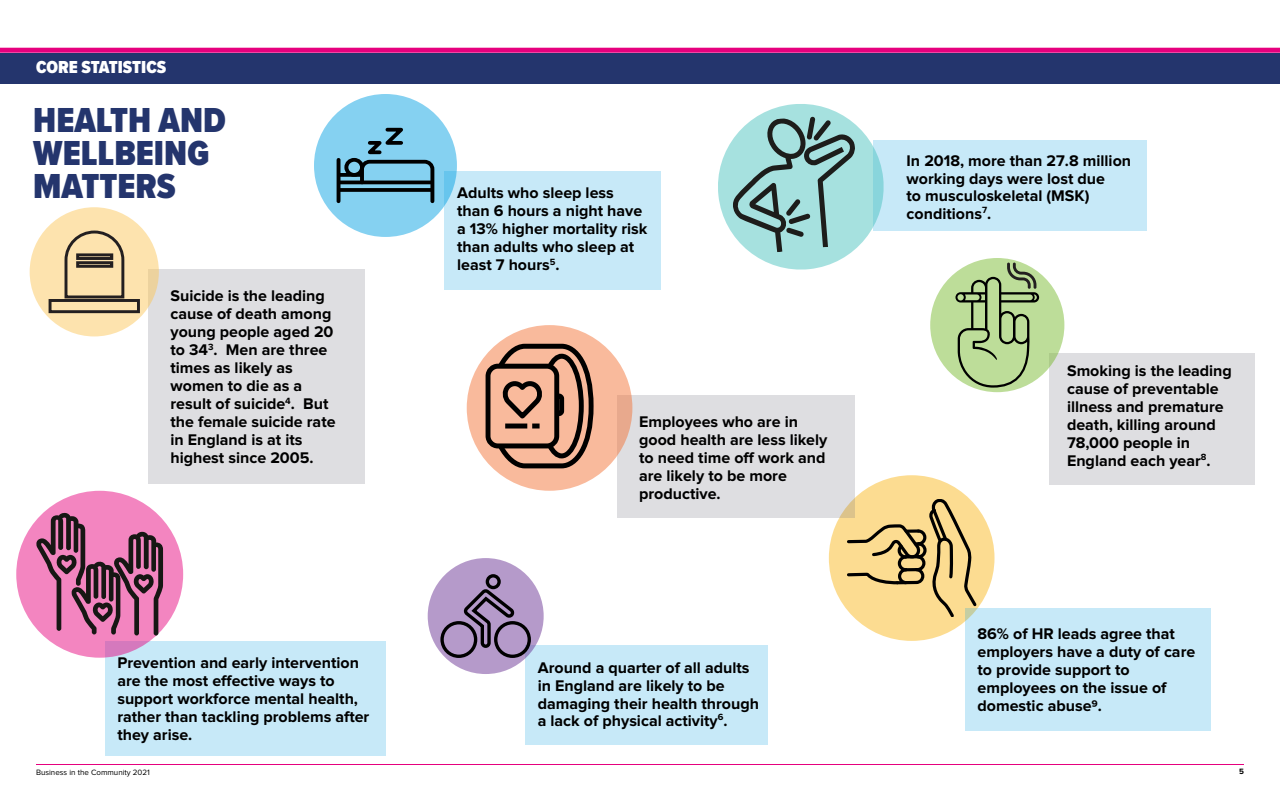
<style>
.page{position:relative;width:1280px;height:800px;background:#fff}
.page>*{position:absolute;margin:0;border:0;box-sizing:border-box;transform-origin:0 0}
.t1{font:900 36px/33.2px "Proxima Nova Cond";color:#24356d}
.t2{font:900 18px "Proxima Nova Cond";color:#fff}
.t3{font:700 16px/18px "Proxima Nova";color:#000}
.t4{font:8px "Proxima Nova";color:#000}
.t5{font:700 8px "Proxima Nova";color:#000}
</style>
<div class="page">
<hr style="left:36px;top:764px;width:1208px;height:1px;background:#e6007e">
<div style="left:0;top:48px;width:1280px;height:5px;background:#e6007e"></div>
<div style="left:829px;top:475px;width:166px;height:166px;background:#fcdc91;border-radius:50%"></div>
<div style="left:1049px;top:353px;width:206px;height:132px;background:#dedee1"></div>
<div style="left:873px;top:140px;width:274px;height:90px;background:#c7e9f8"></div>
<div style="left:965px;top:608px;width:246px;height:122px;background:#c7e9f8"></div>
<div style="left:0;top:53px;width:1280px;height:31px;background:#24356d"></div>
<div style="left:105px;top:641px;width:280px;height:114px;background:#c7e9f8"></div>
<div style="left:148px;top:270px;width:216px;height:214px;background:#dedee1"></div>
<div style="left:444px;top:171px;width:217px;height:119px;background:#c7e9f8"></div>
<div style="left:314px;top:94px;width:143px;height:143px;background:#85d1f1;border-radius:50%"></div>
<div style="left:344px;top:158px;width:20px;height:19px;border:4px solid #000;border-radius:50%"></div>
<hr style="left:337px;top:160px;width:3px;height:41px;background:#000">
<hr style="left:339px;top:181px;width:93px;height:3px;background:#000">
<svg style="left:340px;top:188px;width:18px;height:4px"></svg>
<svg style="left:340px;top:173px;width:18px;height:4px"></svg>
<svg style="left:358px;top:128px;width:76px;height:75px"></svg>
<div style="left:617px;top:395px;width:238px;height:123px;background:#dedee1"></div>
<svg style="left:467px;top:325px;width:165px;height:166px;background:#f6b79a"></svg>
<div style="left:486px;top:364px;width:73px;height:84px;border:5px solid #000;border-radius:10px"></div>
<svg style="left:494px;top:344px;width:100px;height:124px;background:#ad816c"></svg>
<hr style="left:505px;top:424px;width:22px;height:4px;background:#000">
<div style="left:525px;top:645px;width:243px;height:100px;background:#c7e9f8"></div>
<svg style="left:428px;top:558px;width:116px;height:116px;background:#b096c4"></svg>
<div style="left:486px;top:574px;width:15px;height:15px;border:3px solid #000;border-radius:50%"></div>
<div style="left:440px;top:621px;width:37px;height:37px;border:3px solid #000;border-radius:50%"></div>
<div style="left:494px;top:621px;width:37px;height:37px;border:3px solid #000;border-radius:50%"></div>
<svg style="left:461px;top:586px;width:56px;height:64px;background:#836f92"></svg>
<svg style="left:718px;top:104px;width:170px;height:166px"></svg>
<div style="left:930px;top:258px;width:134px;height:134px;background:#bddd99;border-radius:50%"></div>
<svg style="left:955px;top:263px;width:84px;height:125px"></svg>
<svg style="left:847px;top:500px;width:129px;height:117px"></svg>
<div style="left:30px;top:207px;width:129px;height:129px;background:#fde3ae;border-radius:50%"></div>
<div style="left:49px;top:299px;width:91px;height:14px;border:3px solid #231f20"></div>
<svg style="left:63px;top:230px;width:63px;height:70px;background:#c3af88"></svg>
<svg style="left:16px;top:491px;width:167px;height:167px;background:#f085c0"></svg>
<svg style="left:36px;top:513px;width:127px;height:123px;background:#aa6187"></svg>
<p class="t2" style="left:36px;top:54px;width:132px">CORE STATISTICS</p>
<h1 class="t1" style="left:33px;top:103px;width:194px">HEALTH AND<br>WELLBEING<br>MATTERS</h1>
<p class="t3" style="left:171px;top:287px;width:167px">Suicide is the leading cause of death among young people aged 20 to 34<sup>3</sup>. Men are three times as likely as women to die as a result of suicide<sup>4</sup>. But the female suicide rate in England is at its highest since 2005.</p>
<p class="t3" style="left:117px;top:654px;width:253px">Prevention and early intervention are the most effective ways to support workforce mental health, rather than tackling problems after they arise.</p>
<p class="t3" style="left:457px;top:184px;width:192px">Adults who sleep less than 6 hours a night have a 13% higher mortality risk than adults who sleep at least 7 hours<sup>5</sup>.</p>
<p class="t3" style="left:639px;top:413px;width:190px">Employees who are in good health are less likely to need time off work and are likely to be more productive.</p>
<p class="t3" style="left:538px;top:659px;width:223px;line-height:17.6px">Around a quarter of all adults in England are likely to be damaging their health through a lack of physical activity<sup>6</sup>.</p>
<p class="t3" style="left:907px;top:152px;width:226px;line-height:17.6px">In 2018, more than 27.8 million working days were lost due<br>to musculoskeletal (MSK) conditions<sup>7</sup>.</p>
<p class="t3" style="left:1067px;top:362px;width:166px">Smoking is the leading cause of preventable illness and premature death, killing around<br>78,000 people in<br>England each year<sup>8</sup>.</p>
<p class="t3" style="left:978px;top:625px;width:219px">86% of HR leads agree that employers have a duty of care to provide support to employees on the issue of domestic abuse9.</p>
<p class="t4" style="left:36px;top:768px;width:115px">Business in the Community 2021</p>
<p class="t5" style="left:1239px;top:767px;width:6px">5</p>
</div>
